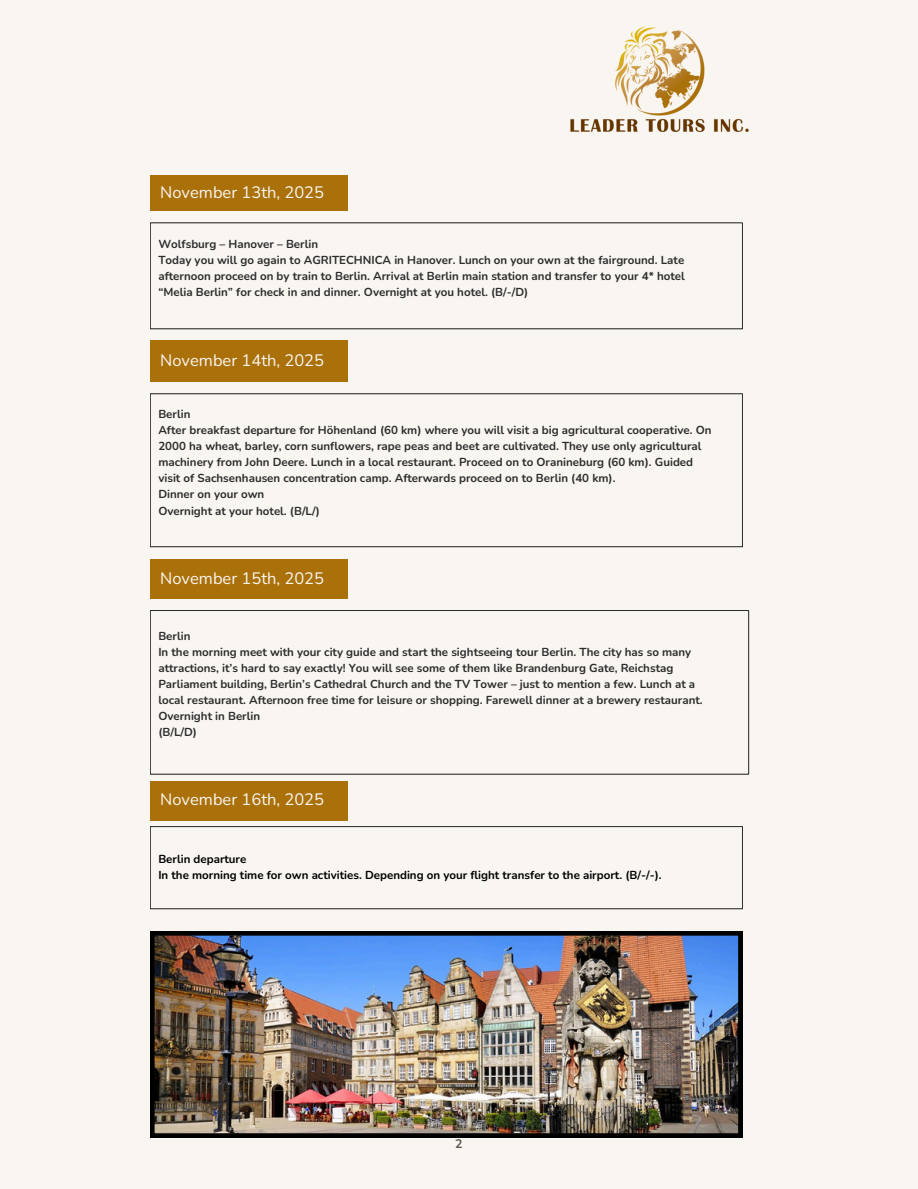
<style>
.page{position:relative;width:918px;height:1189px;background:#fff}
.page>*{position:absolute;margin:0;border:0;box-sizing:border-box;transform-origin:0 0}
.t1{font:16.5px "Nunito";color:#f9f5f0}
.t2{font:700 12.3px "Nunito";color:#5d584e}
.t3{font:700 11.55px "Nunito";color:#2d2d2d}
.t4{font:700 11.55px "Nunito";color:#000}
</style>
<div class="page">
<div style="left:0;top:0;width:918px;height:1188px;background:#f9f5f0"></div>
<img style="left:571px;top:27px;width:178px;height:105px">
<hr style="left:150px;top:223px;width:1px;height:105px;background:#2d2d2d">
<hr style="left:742px;top:223px;width:1px;height:105px;background:#2d2d2d">
<hr style="left:150px;top:222px;width:593px;height:1px;background:#2d2d2d">
<hr style="left:150px;top:328px;width:593px;height:1px;background:#2d2d2d">
<div style="left:150px;top:176px;width:197px;height:35px;background:#aa710a"></div>
<div style="left:150px;top:341px;width:197px;height:41px;background:#aa710a"></div>
<hr style="left:150px;top:394px;width:1px;height:152px;background:#2d2d2d">
<hr style="left:742px;top:394px;width:1px;height:152px;background:#2d2d2d">
<hr style="left:150px;top:393px;width:593px;height:1px;background:#2d2d2d">
<hr style="left:150px;top:546px;width:593px;height:1px;background:#2d2d2d">
<hr style="left:150px;top:610px;width:1px;height:163px;background:#2d2d2d">
<hr style="left:748px;top:610px;width:1px;height:163px;background:#2d2d2d">
<hr style="left:150px;top:610px;width:599px;height:1px;background:#2d2d2d">
<hr style="left:150px;top:773px;width:599px;height:1px;background:#2d2d2d">
<div style="left:150px;top:558px;width:197px;height:40px;background:#aa710a"></div>
<img style="left:150px;top:931px;width:593px;height:206px">
<hr style="left:150px;top:826px;width:1px;height:82px;background:#2d2d2d">
<hr style="left:742px;top:826px;width:1px;height:82px;background:#2d2d2d">
<hr style="left:150px;top:826px;width:593px;height:1px;background:#2d2d2d">
<hr style="left:150px;top:908px;width:593px;height:1px;background:#2d2d2d">
<div style="left:150px;top:780px;width:197px;height:40px;background:#aa710a"></div>
<p class="t1" style="left:160px;top:181px;width:165px">November 13th, 2025</p>
<h1 class="t3" style="left:158px;top:236px;width:161px">Wolfsburg – Hanover – Berlin</h1>
<p class="t3" style="left:158px;top:252px;width:527px">Today you will go again to AGRITECHNICA in Hanover. Lunch on your own at the fairground. Late</p>
<p class="t3" style="left:158px;top:268px;width:528px">afternoon proceed on by train to Berlin. Arrival at Berlin main station and transfer to your 4* hotel</p>
<p class="t3" style="left:158px;top:284px;width:371px">“Melia Berlin” for check in and dinner. Overnight at you hotel. (B/-/D)</p>
<h1 class="t1" style="left:160px;top:349px;width:165px">November 14th, 2025</h1>
<p class="t3" style="left:158px;top:406px;width:34px">Berlin</p>
<h1 class="t3" style="left:158px;top:422px;width:555px">After breakfast departure for Höhenland (60 km) where you will visit a big agricultural cooperative. On</h1>
<p class="t3" style="left:158px;top:438px;width:545px">2000 ha wheat, barley, corn sunflowers, rape peas and beet are cultivated. They use only agricultural</p>
<p class="t3" style="left:158px;top:454px;width:536px">machinery from John Deere. Lunch in a local restaurant. Proceed on to Oranineburg (60 km). Guided</p>
<p class="t3" style="left:158px;top:470px;width:459px">visit of Sachsenhausen concentration camp. Afterwards proceed on to Berlin (40 km).</p>
<p class="t3" style="left:158px;top:486px;width:107px">Dinner on your own</p>
<p class="t3" style="left:158px;top:502px;width:163px">Overnight at your hotel. (B/L/)</p>
<p class="t1" style="left:160px;top:567px;width:165px">November 15th, 2025</p>
<p class="t3" style="left:158px;top:627px;width:34px">Berlin</p>
<p class="t3" style="left:158px;top:644px;width:535px">In the morning meet with your city guide and start the sightseeing tour Berlin. The city has so many</p>
<h1 class="t3" style="left:158px;top:660px;width:517px">attractions, it’s hard to say exactly! You will see some of them like Brandenburg Gate, Reichstag</h1>
<p class="t3" style="left:158px;top:676px;width:538px">Parliament building, Berlin’s Cathedral Church and the TV Tower – just to mention a few. Lunch at a</p>
<p class="t3" style="left:158px;top:692px;width:546px">local restaurant. Afternoon free time for leisure or shopping. Farewell dinner at a brewery restaurant.</p>
<p class="t3" style="left:158px;top:708px;width:103px">Overnight in Berlin</p>
<p class="t3" style="left:158px;top:724px;width:40px">(B/L/D)</p>
<p class="t1" style="left:160px;top:788px;width:165px">November 16th, 2025</p>
<p class="t4" style="left:158px;top:851px;width:90px">Berlin departure</p>
<p class="t4" style="left:158px;top:867px;width:505px">In the morning time for own activities. Depending on your flight transfer to the airport. (B/-/-).</p>
<p class="t2" style="left:455px;top:1135px;width:9px">2</p>
</div>
